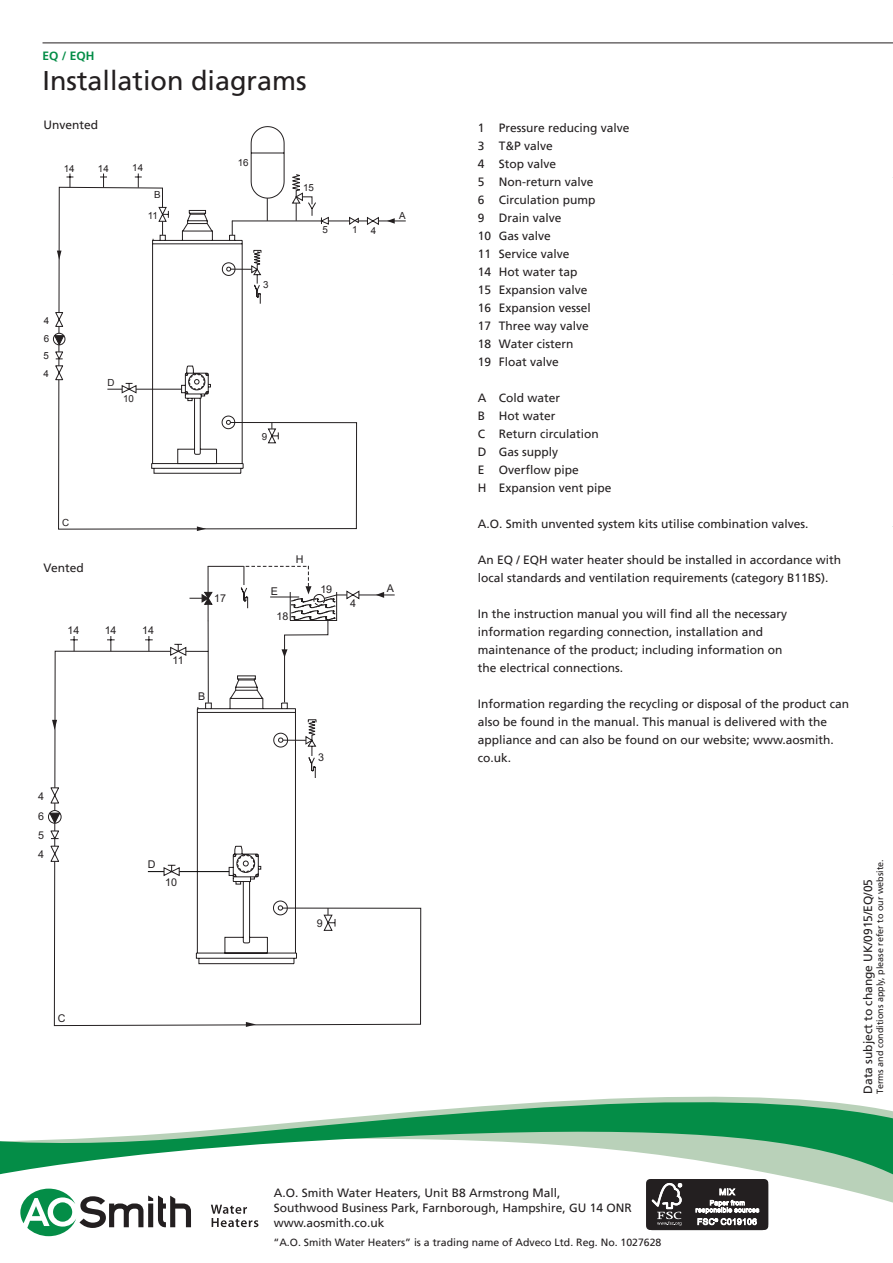
<style>
.page{position:relative;width:893px;height:1263px;background:#fff}
.page>*{position:absolute;margin:0;border:0;box-sizing:border-box;transform-origin:0 0}
.t1{font:27px "Frutiger LT";color:#231f20}
.t2{font:12px/18px "Frutiger LT";color:#231f20}
.t3{font:700 12px "Frutiger LT";color:#048d47}
.t4{font:10.65px/20.2px "Arial";color:#231f20}
.t5{font:10.5px "Frutiger LT";color:#231f20}
.t6{font:9.75px/18.6px "Arial";color:#231f20}
.t7{font:9px "Frutiger LT";color:#231f20}
</style>
<div class="page">
<svg style="left:58px;top:187px;width:299px;height:343px"></svg>
<div style="left:53px;top:333px;width:12px;height:12px;border:1px solid #231f20;border-radius:50%"></div>
<svg style="left:54px;top:335px;width:10px;height:10px"></svg>
<svg style="left:55px;top:312px;width:8px;height:15px"></svg>
<svg style="left:55px;top:351px;width:8px;height:29px"></svg>
<svg style="left:135px;top:173px;width:7px;height:15px"></svg>
<svg style="left:100px;top:173px;width:7px;height:14px"></svg>
<svg style="left:66px;top:173px;width:7px;height:14px"></svg>
<hr style="left:107px;top:389px;width:75px;height:1px;background:#231f20">
<svg style="left:122px;top:383px;width:14px;height:10px"></svg>
<svg style="left:151px;top:126px;width:255px;height:348px"></svg>
<svg style="left:0;top:1099px;width:893px;height:99px"></svg>
<svg style="left:20px;top:1188px;width:171px;height:48px"></svg>
<svg style="left:211px;top:1205px;width:47px;height:22px"></svg>
<svg style="left:0;top:1141px;width:1px;height:33px"></svg>
<svg style="left:52px;top:720px;width:2px;height:8px"></svg>
<svg style="left:54px;top:650px;width:367px;height:376px"></svg>
<div style="left:48px;top:810px;width:13px;height:13px;border:1px solid #231f20;border-radius:50%"></div>
<svg style="left:49px;top:813px;width:11px;height:11px"></svg>
<svg style="left:50px;top:830px;width:9px;height:9px"></svg>
<svg style="left:50px;top:787px;width:9px;height:16px"></svg>
<svg style="left:50px;top:846px;width:9px;height:16px"></svg>
<svg style="left:70px;top:636px;width:8px;height:15px"></svg>
<svg style="left:107px;top:636px;width:8px;height:15px"></svg>
<svg style="left:145px;top:636px;width:8px;height:15px"></svg>
<hr style="left:148px;top:871px;width:81px;height:1px;background:#000">
<hr style="left:359px;top:595px;width:36px;height:1px;background:#231f20">
<svg style="left:376px;top:592px;width:8px;height:6px"></svg>
<svg style="left:164px;top:566px;width:195px;height:398px"></svg>
<div style="left:646px;top:1179px;width:122px;height:51px;background:#231f20;border-radius:4px"></div>
<div style="left:646px;top:1179px;width:122px;height:51px;border:1px solid #231f20;border-radius:6px"></div>
<svg style="left:652px;top:1183px;width:30px;height:43px"></svg>
<svg style="left:696px;top:1188px;width:63px;height:37px"></svg>
<hr style="left:43px;top:43px;width:850px;height:1px;background:#231f20">
<p class="t3" style="left:43px;top:49px;width:54px">EQ / EQH</p>
<h1 class="t1" style="left:43px;top:65px;width:266px">Installation diagrams</h1>
<p class="t2" style="left:43px;top:116px;width:56px">Unvented</p>
<p class="t6" style="left:64px;top:159px;width:12px">14</p>
<p class="t6" style="left:98px;top:159px;width:12px">14</p>
<p class="t6" style="left:132px;top:159px;width:12px">14</p>
<p class="t6" style="left:154px;top:185px;width:8px">B</p>
<p class="t6" style="left:148px;top:206px;width:12px">11</p>
<p class="t6" style="left:44px;top:311px;width:7px">4<br>6</p>
<p class="t6" style="left:43px;top:347px;width:7px;line-height:17.2px">5<br>4</p>
<p class="t6" style="left:107px;top:373px;width:9px">D</p>
<p class="t6" style="left:123px;top:390px;width:12px">10</p>
<p class="t6" style="left:238px;top:154px;width:12px">16</p>
<p class="t6" style="left:263px;top:275px;width:7px">3</p>
<p class="t6" style="left:303px;top:178px;width:12px">15</p>
<p class="t6" style="left:322px;top:221px;width:7px">5</p>
<p class="t6" style="left:352px;top:221px;width:7px">1</p>
<p class="t6" style="left:371px;top:221px;width:7px">4</p>
<p class="t6" style="left:399px;top:207px;width:8px">A</p>
<p class="t6" style="left:262px;top:427px;width:7px">9</p>
<p class="t6" style="left:62px;top:513px;width:9px">C</p>
<p class="t2" style="left:43px;top:559px;width:42px">Vented</p>
<p class="t4" style="left:67px;top:620px;width:13px">14</p>
<p class="t4" style="left:105px;top:621px;width:13px">14</p>
<p class="t4" style="left:142px;top:620px;width:13px">14</p>
<p class="t4" style="left:214px;top:588px;width:13px">17</p>
<p class="t4" style="left:173px;top:650px;width:13px">11</p>
<p class="t4" style="left:198px;top:686px;width:9px">B</p>
<p class="t4" style="left:38px;top:786px;width:7px">4<br>6</p>
<p class="t4" style="left:38px;top:826px;width:8px;line-height:18.9px">5<br>4</p>
<p class="t4" style="left:148px;top:854px;width:9px">D</p>
<p class="t4" style="left:165px;top:872px;width:13px">10</p>
<p class="t4" style="left:296px;top:550px;width:9px">H</p>
<p class="t4" style="left:271px;top:581px;width:9px">E</p>
<p class="t4" style="left:387px;top:579px;width:9px">A</p>
<p class="t4" style="left:350px;top:593px;width:7px">4</p>
<p class="t4" style="left:320px;top:579px;width:13px">19</p>
<p class="t4" style="left:276px;top:606px;width:13px">18</p>
<p class="t4" style="left:318px;top:747px;width:7px">3</p>
<p class="t4" style="left:317px;top:913px;width:7px">9</p>
<p class="t4" style="left:58px;top:1008px;width:9px">C</p>
<p class="t2" style="left:478px;top:119px;width:153px">1 Pressure reducing valve<br>3 T&amp;P valve<br>4 Stop valve<br>5 Non-return valve<br>6 Circulation pump<br>9 Drain valve<br>10 Gas valve<br>11 Service valve<br>14 Hot water tap<br>15 Expansion valve<br>16 Expansion vessel<br>17 Three way valve<br>18 Water cistern<br>19 Float valve</p>
<p class="t2" style="left:478px;top:389px;width:135px">A Cold water<br>B Hot water<br>C Return circulation<br>D Gas supply<br>E Overflow pipe<br>H Expansion vent pipe</p>
<p class="t2" style="left:478px;top:515px;width:332px">A.O. Smith unvented system kits utilise combination valves.</p>
<p class="t2" style="left:478px;top:551px;width:365px">An EQ / EQH water heater should be installed in accordance with local standards and ventilation requirements (category B11BS).</p>
<p class="t2" style="left:478px;top:605px;width:311px">In the instruction manual you will find all the necessary information regarding connection, installation and maintenance of the product; including information on the electrical connections.</p>
<p class="t2" style="left:478px;top:695px;width:373px">Information regarding the recycling or disposal of the product can also be found in the manual. This manual is delivered with the appliance and can also be found on our website; www.aosmith. co.uk.</p>
<p class="t7" style="left:875px;top:1094px;width:236px;rotate:-90deg">Terms and conditions apply, please refer to our website.</p>
<p class="t2" style="left:859px;top:1094px;width:216px;rotate:-90deg">Data subject to change UK/0915/EQ/05</p>
<p class="t2" style="left:274px;top:1185px;width:360px;line-height:15px">A.O. Smith Water Heaters, Unit B8 Armstrong Mall,<br>Southwood Business Park, Farnborough, Hampshire, GU 14 ONR www.aosmith.co.uk</p>
<p class="t5" style="left:274px;top:1236px;width:389px">“A.O. Smith Water Heaters” is a trading name of Adveco Ltd. Reg. No. 1027628</p>
</div>
